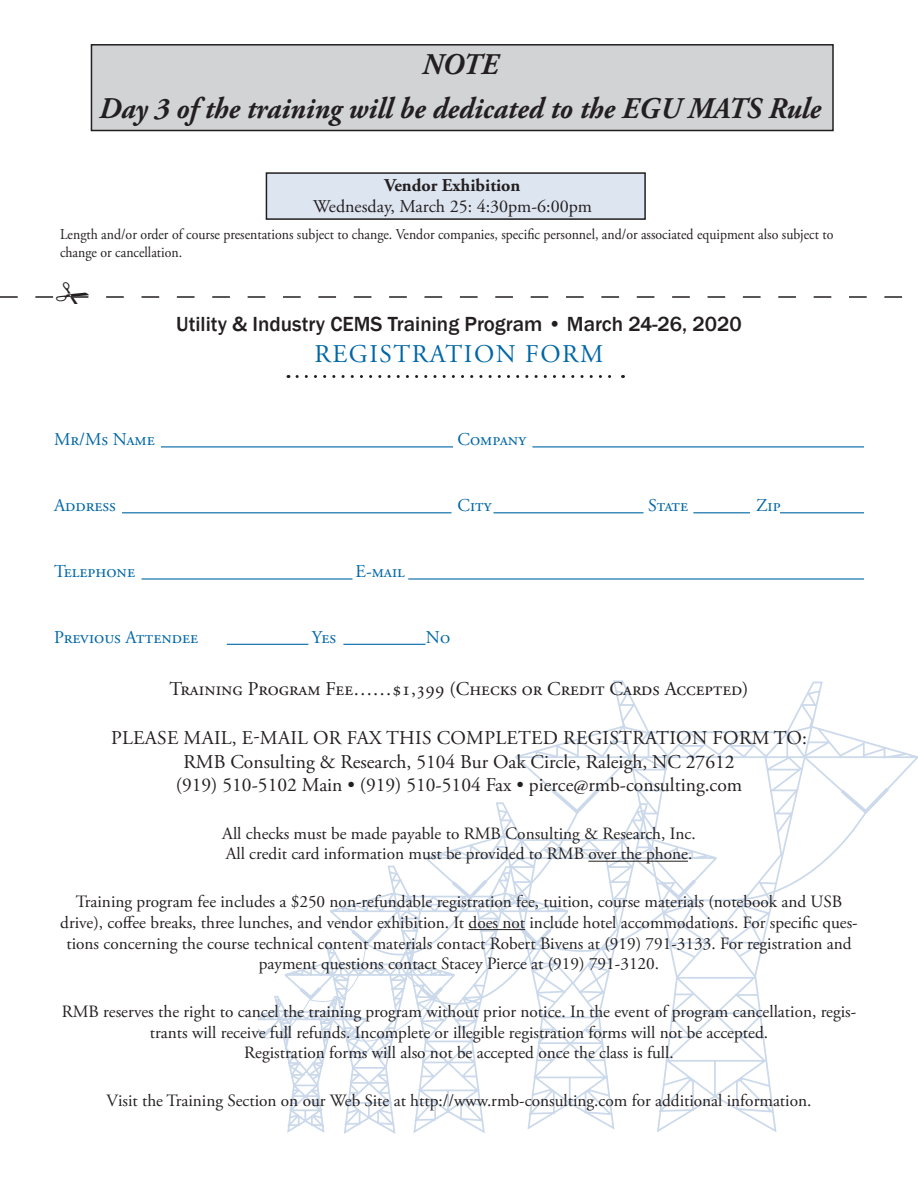
<style>
.page{position:relative;width:918px;height:1188px;background:#fff}
.page>*{position:absolute;margin:0;border:0;box-sizing:border-box;transform-origin:0 0}
.t1{font:italic 700 30px/43.5px "Adobe Garamond Pro";color:#231f20;text-align:center;scale:.95 1}
.t2{font:25.5px "Adobe Garamond Pro";letter-spacing:.06em;color:#0067a6}
.t3{font:500 21px "Franklin Gothic";color:#231f20}
.t4{font:19.5px/23.4px "Adobe Garamond Pro";color:#231f20;text-align:center}
.t5{font:18px "Adobe Garamond Pro";color:#0067a6}
.t6{font:18px "Adobe Garamond Pro";color:#231f20}
.t7{font:700 18px "Adobe Garamond Pro";color:#231f20}
.t8{font:17.25px/20.7px "Adobe Garamond Pro";color:#231f20;text-align:center}
.t9{font:15px/18px "Adobe Garamond Pro";color:#231f20;scale:.92 1}
</style>
<div class="page">
<div style="left:91px;top:45px;width:742px;height:85px;background:#d1d3d4"></div>
<div style="left:91px;top:44px;width:743px;height:87px;border:2px solid #231f20"></div>
<svg style="left:515px;top:680px;width:398px;height:452px"></svg>
<svg style="left:802px;top:755px;width:116px;height:62px"></svg>
<svg style="left:604px;top:801px;width:125px;height:330px"></svg>
<svg style="left:604px;top:811px;width:263px;height:145px"></svg>
<svg style="left:258px;top:784px;width:346px;height:350px"></svg>
<hr style="left:161px;top:446px;width:292px;height:1px;background:#0067a6">
<hr style="left:532px;top:446px;width:332px;height:1px;background:#0067a6">
<hr style="left:122px;top:512px;width:330px;height:1px;background:#0067a6">
<hr style="left:494px;top:512px;width:150px;height:1px;background:#0067a6">
<hr style="left:693px;top:512px;width:57px;height:1px;background:#0067a6">
<hr style="left:780px;top:512px;width:84px;height:1px;background:#0067a6">
<hr style="left:141px;top:578px;width:211px;height:2px;background:#0067a6">
<hr style="left:408px;top:578px;width:456px;height:2px;background:#0067a6">
<svg style="left:297px;top:375px;width:326px;height:3px"></svg>
<div style="left:266px;top:173px;width:379px;height:46px;background:#dde5f1"></div>
<div style="left:266px;top:172px;width:380px;height:48px;border:2px solid #231f20"></div>
<hr style="left:588px;top:861px;width:100px;height:1px;background:#231f20">
<hr style="left:469px;top:929px;width:56px;height:1px;background:#231f20">
<hr style="left:227px;top:644px;width:81px;height:1px;background:#0067a6">
<hr style="left:343px;top:644px;width:83px;height:1px;background:#0067a6">
<svg style="left:0;top:296px;width:903px;height:2px"></svg>
<h1 class="t1" style="left:99px;top:44px;width:761px">NOTE<br>Day 3 of the training will be dedicated to the EGU MATS Rule</h1>
<p class="t7" style="left:385px;top:174px;width:137px">Vendor Exhibition</p>
<p class="t6" style="left:313px;top:196px;width:280px">Wednesday, March 25: 4:30pm-6:00pm</p>
<p class="t9" style="left:60px;top:226px;width:842px">Length and/or order of course presentations subject to change. Vendor companies, specific personnel, and/or associated equipment also subject to change or cancellation.</p>
<p class="t3" style="left:176px;top:311px;width:567px">Utility &amp; Industry CEMS Training Program • March 24-26, 2020</p>
<h2 class="t2" style="left:314px;top:338px;width:291px">REGISTRATION FORM</h2>
<p class="t5" style="left:54px;top:429px;width:102px">Mr/Ms Name</p>
<p class="t5" style="left:458px;top:429px;width:70px">Company</p>
<p class="t5" style="left:54px;top:495px;width:63px">Address</p>
<p class="t5" style="left:458px;top:495px;width:36px">City</p>
<p class="t5" style="left:648px;top:495px;width:42px">State</p>
<p class="t5" style="left:756px;top:495px;width:26px">Zip</p>
<p class="t5" style="left:54px;top:561px;width:83px">Telephone</p>
<p class="t5" style="left:356px;top:561px;width:51px">E-mail</p>
<p class="t5" style="left:54px;top:627px;width:146px">Previous Attendee</p>
<p class="t5" style="left:312px;top:627px;width:26px">Yes</p>
<p class="t5" style="left:426px;top:627px;width:26px">No</p>
<p class="t4" style="left:169px;top:678px;width:581px">Training Program Fee……$1,399 (Checks or Credit Cards Accepted)</p>
<p class="t4" style="left:111px;top:727px;width:697px">PLEASE MAIL, E-MAIL OR FAX THIS COMPLETED REGISTRATION FORM TO:<br>RMB Consulting &amp; Research, 5104 Bur Oak Circle, Raleigh, NC 27612<br>(919) 510-5102 Main • (919) 510-5104 Fax • pierce@rmb-consulting.com</p>
<p class="t8" style="left:222px;top:824px;width:475px;text-align:left">All checks must be made payable to RMB Consulting &amp; Research, Inc.<br>All credit card information must be provided to RMB over the phone.</p>
<p class="t8" style="left:60px;top:892px;width:799px">Training program fee includes a $250 non-refundable registration fee, tuition, course materials (notebook and USB drive), coffee breaks, three lunches, and vendor exhibition. It does not include hotel accommodations. For specific ques&shy;tions concerning the course technical content materials contact Robert Bivens at (919) 791-3133. For registration and payment questions contact Stacey Pierce at (919) 791-3120.</p>
<p class="t8" style="left:62px;top:1002px;width:796px">RMB reserves the right to cancel the training program without prior notice. In the event of program cancellation, regis&shy;trants will receive full refunds. Incomplete or illegible registration forms will not be accepted.<br>Registration forms will also not be accepted once the class is full.</p>
<p class="t8" style="left:107px;top:1091px;width:706px">Visit the Training Section on our Web Site at http://www.rmb-consulting.com for additional information.</p>
</div>
